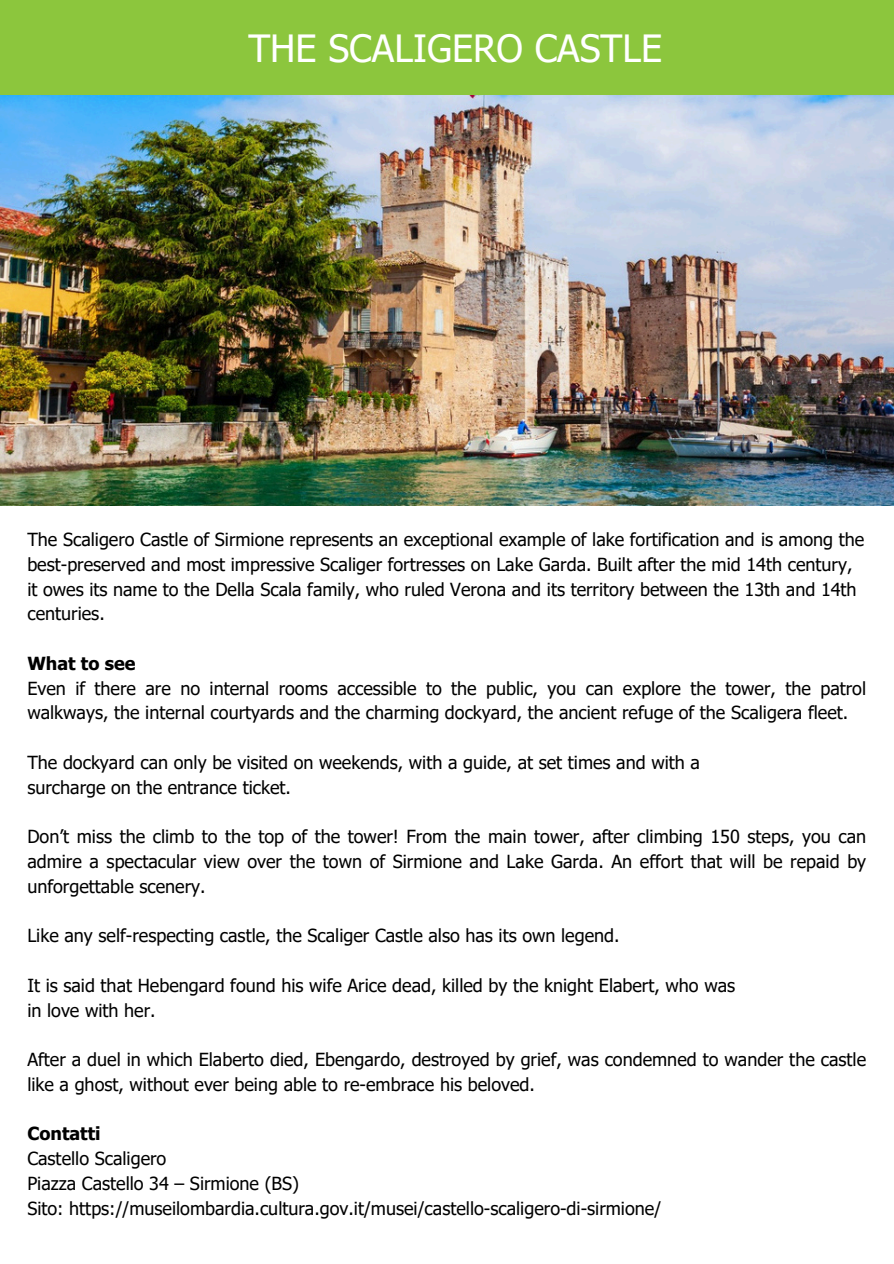
<style>
.page{position:relative;width:894px;height:1264px;background:#fff}
.page>*{position:absolute;margin:0;border:0;box-sizing:border-box;transform-origin:0 0}
.t1{font:37.5px "Tahoma";color:#fff}
.t2{font:18px/24.8px "Tahoma";color:#000}
.t3{font:700 18px "Tahoma";color:#000}
</style>
<div class="page">
<img style="left:0;top:95px;width:893px;height:410px">
<div style="left:0;top:0;width:893px;height:95px;background:#8cc63d"></div>
<h1 class="t1" style="left:248px;top:24px;width:415px">THE SCALIGERO CASTLE</h1>
<p class="t2" style="left:27px;top:526px;width:838px">The Scaligero Castle of Sirmione represents an exceptional example of lake fortification and is among the best-preserved and most impressive Scaliger fortresses on Lake Garda. Built after the mid 14th century, it owes its name to the Della Scala family, who ruled Verona and its territory between the 13th and 14th centuries.</p>
<p class="t3" style="left:27px;top:652px;width:109px">What to see</p>
<p class="t2" style="left:27px;top:675px;width:840px">Even if there are no internal rooms accessible to the public, you can explore the tower, the patrol walkways, the internal courtyards and the charming dockyard, the ancient refuge of the Scaligera fleet.</p>
<p class="t2" style="left:27px;top:749px;width:673px">The dockyard can only be visited on weekends, with a guide, at set times and with a</p>
<p class="t2" style="left:27px;top:774px;width:265px">surcharge on the entrance ticket.</p>
<p class="t2" style="left:27px;top:823px;width:840px;text-align:justify">Don’t miss the climb to the top of the tower! From the main tower, after climbing 150 steps, you can admire a spectacular view over the town of Sirmione and Lake Garda. An effort that will be repaid by unforgettable scenery.</p>
<p class="t2" style="left:27px;top:922px;width:593px">Like any self-respecting castle, the Scaliger Castle also has its own legend.</p>
<p class="t2" style="left:27px;top:972px;width:709px">It is said that Hebengard found his wife Arice dead, killed by the knight Elabert, who was</p>
<p class="t2" style="left:27px;top:997px;width:130px">in love with her.</p>
<p class="t2" style="left:27px;top:1046px;width:840px">After a duel in which Elaberto died, Ebengardo, destroyed by grief, was condemned to wander the castle like a ghost, without ever being able to re-embrace his beloved.</p>
<p class="t3" style="left:27px;top:1122px;width:75px">Contatti</p>
<p class="t2" style="left:27px;top:1145px;width:140px">Castello Scaligero</p>
<p class="t2" style="left:27px;top:1170px;width:273px">Piazza Castello 34 – Sirmione (BS)</p>
<p class="t2" style="left:27px;top:1195px;width:635px">Sito: https://museilombardia.cultura.gov.it/musei/castello-scaligero-di-sirmione/</p>
</div>
